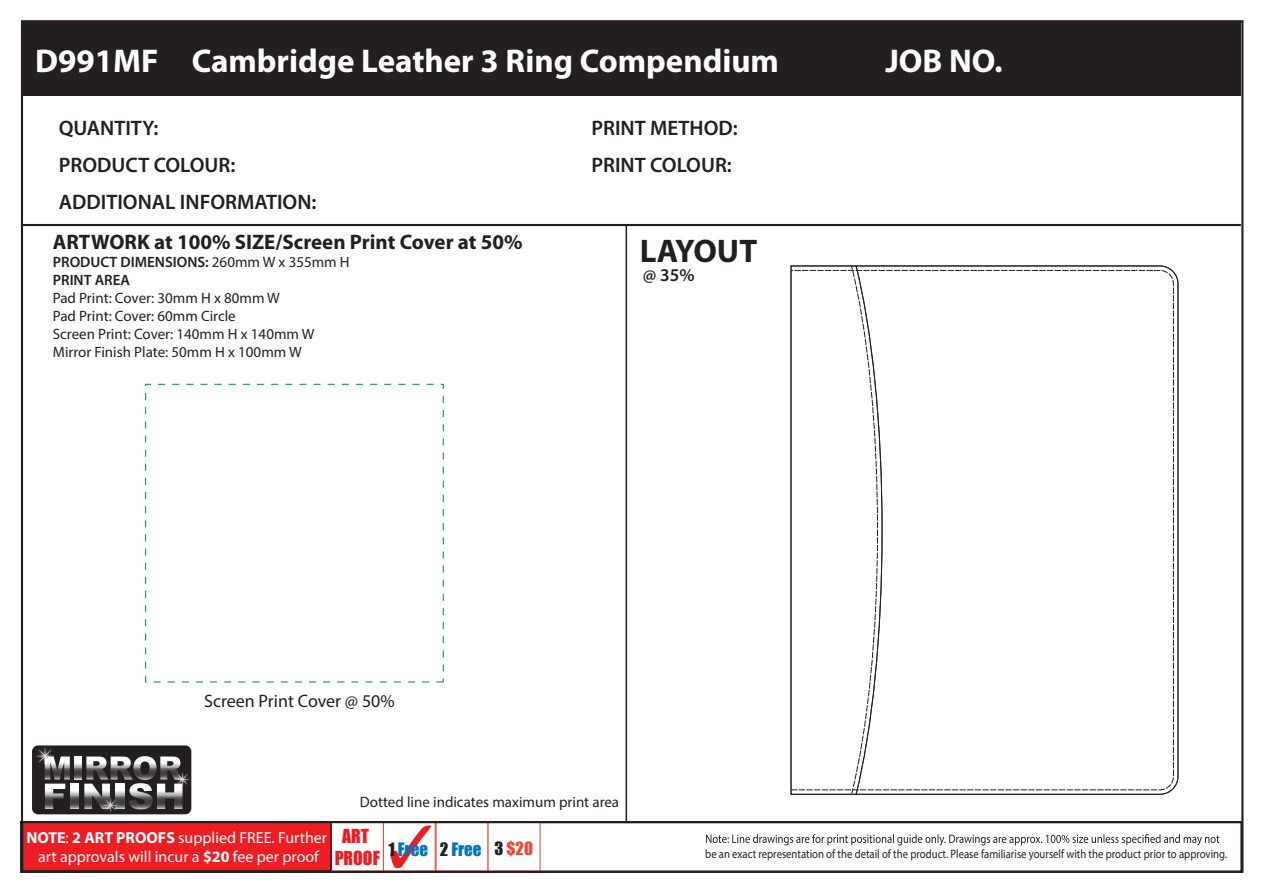
<style>
.page{position:relative;width:1263px;height:893px;background:#fff}
.page>*{position:absolute;margin:0;border:0;box-sizing:border-box;transform-origin:0 0}
.t1{font:700 33px "Myriad Pro";color:#fff}
.t2{font:700 32.85px "Myriad Pro";color:#231f20}
.t3{font:600 21px "Myriad Pro";color:#231f20}
.t4{font:700 21px "Myriad Pro";color:#231f20}
.t5{font:18px "Myriad Pro";color:#231f20}
.t6{font:600 18px "Myriad Pro";color:#231f20}
.t7{font:17.85px/21.3px "Impact";color:#ec1d23;text-align:center}
.t8{font:16.95px "Impact";color:#0074bc}
.t9{font:15.9px/19.2px "Myriad Pro";color:#fff;text-align:center}
.t10{font:15px/18px "Myriad Pro";color:#231f20}
.t11{font:600 15px/18px "Myriad Pro";color:#231f20}
.t12{font:12.15px "Myriad Pro";color:#231f20;scale:.88 1}
.s1{font-weight:400}
.s2{font-weight:700}
.s3{color:#231f20}
.s4{font-size:16.8px;color:#231f20}
.s5{font-size:16.8px;color:#ec4839}
</style>
<div class="page">
<div style="left:21px;top:20px;width:1222px;height:853px;background:#fff;border:2px solid #231f20"></div>
<div style="left:21px;top:22px;width:1220px;height:74px;background:#231f20"></div>
<hr style="left:21px;top:224px;width:1220px;height:2px;background:#231f20">
<div style="left:145px;top:384px;width:299px;height:298px;border:1px dashed #0d9344"></div>
<hr style="left:626px;top:225px;width:1px;height:598px;background:#231f20">
<svg style="left:706px;top:834px;width:513px;height:12px"></svg>
<div style="left:331px;top:822px;width:53px;height:49px;background:#fff;border:1px solid #ec4839"></div>
<div style="left:435px;top:822px;width:54px;height:49px;background:#fff;border:1px solid #ec4839"></div>
<div style="left:487px;top:822px;width:54px;height:49px;background:#fff;border:1px solid #ec4839"></div>
<svg style="left:390px;top:825px;width:41px;height:43px"></svg>
<div style="left:22px;top:821px;width:310px;height:51px;background:#ee1d23;border:1px solid #231f20"></div>
<div style="left:20px;top:821px;width:1223px;height:52px;border:2px solid #231f20"></div>
<svg style="left:883px;top:265px;width:296px;height:530px"></svg>
<svg style="left:790px;top:265px;width:93px;height:530px"></svg>
<svg style="left:851px;top:265px;width:27px;height:530px"></svg>
<div style="left:32px;top:745px;width:159px;height:69px;background:#231f20;border-radius:6px"></div>
<svg style="left:74px;top:756px;width:7px;height:23px"></svg>
<svg style="left:70px;top:784px;width:8px;height:25px"></svg>
<img style="left:33px;top:745px;width:24px;height:3px">
<svg style="left:36px;top:747px;width:34px;height:62px"></svg>
<img style="left:101px;top:812px;width:20px;height:3px">
<img style="left:191px;top:769px;width:1px;height:21px">
<svg style="left:84px;top:756px;width:106px;height:56px"></svg>
<h1 class="t1" style="left:35px;top:42px;width:745px">D991MF Cambridge Leather 3 Ring Compendium</h1>
<h1 class="t1" style="left:885px;top:42px;width:119px">JOB NO.</h1>
<h3 class="t3" style="left:59px;top:115px;width:101px">QUANTITY:</h3>
<h3 class="t3" style="left:591px;top:115px;width:148px">PRINT METHOD:</h3>
<h3 class="t3" style="left:59px;top:151px;width:178px">PRODUCT COLOUR:</h3>
<h3 class="t3" style="left:591px;top:151px;width:142px">PRINT COLOUR:</h3>
<h3 class="t3" style="left:59px;top:188px;width:259px">ADDITIONAL INFORMATION:</h3>
<h3 class="t4" style="left:53px;top:230px;width:471px">ARTWORK at 100% SIZE/Screen Print Cover at 50%</h3>
<p class="t11" style="left:53px;top:253px;width:298px">PRODUCT DIMENSIONS: <span class="s1">260mm W x 355mm H<br></span>PRINT AREA</p>
<p class="t10" style="left:53px;top:289px;width:263px">Pad Print: Cover: 30mm H x 80mm W<br>Pad Print: Cover: 60mm Circle<br>Screen Print: Cover: 140mm H x 140mm W Mirror Finish Plate: 50mm H x 100mm W</p>
<h2 class="t2" style="left:640px;top:233px;width:119px">LAYOUT</h2>
<p class="t6" style="left:643px;top:264px;width:53px">@ 35%</p>
<p class="t5" style="left:204px;top:689px;width:192px">Screen Print Cover @ 50%</p>
<p class="t10" style="left:360px;top:793px;width:261px">Dotted line indicates maximum print area</p>
<p class="t7" style="left:335px;top:825px;width:47px">ART<br>PROOF</p>
<p class="t9" style="left:26px;top:828px;width:302px"><span class="s2">NOTE</span>: <span class="s2">2 ART PROOFS</span> supplied FREE. Further art approvals will incur a <span class="s2">$20</span> fee per proof</p>
<p class="t8" style="left:388px;top:836px;width:146px"><span class="s3">1</span> Free <span class="s3">2</span> Free <span class="s4">3</span> <span class="s5">$20</span></p>
<p class="t12" style="left:705px;top:846px;width:595px">be an exact representation of the detail of the product. Please familiarise yourself with the product prior to approving.</p>
</div>
